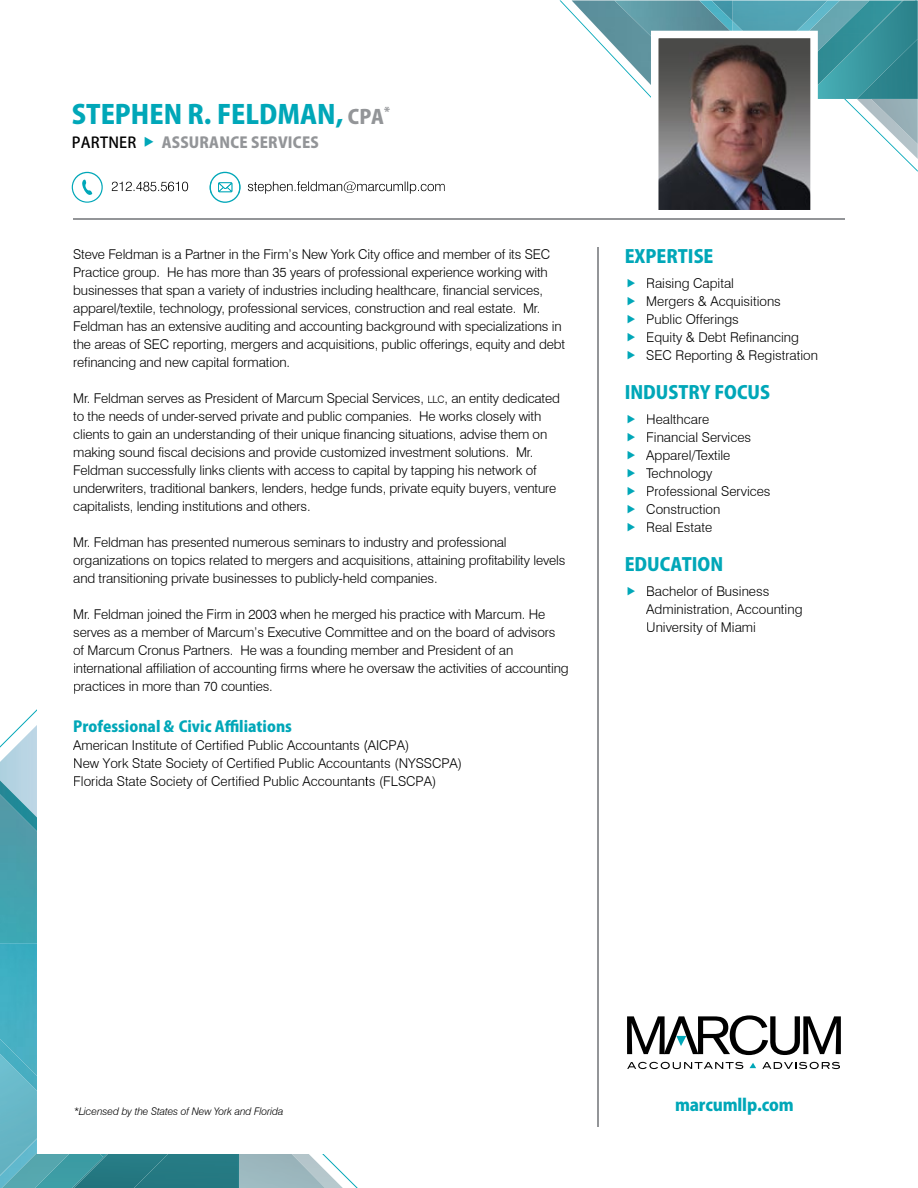
<style>
.page{position:relative;width:918px;height:1188px;background:#fff}
.page>*{position:absolute;margin:0;border:0;box-sizing:border-box;transform-origin:0 0}
.t1{font:800 25.95px "Koz Go Pro";color:#00a7b8}
.t2{font:800 18px "Koz Go Pro";color:#00a7b8}
.t3{font:800 16.5px "Koz Go Pro";letter-spacing:-.01em;color:#00a7b8}
.t4{font:800 15px "Koz Go Pro";color:#00a7b8}
.t5{font:800 15px "Koz Go Pro";letter-spacing:.015em;color:#939598}
.t6{font:300 13.5px/18px "Swiss 721 BT";letter-spacing:-.01em;color:#000}
.t7{font:italic 300 10.5px "Swiss 721 BT";letter-spacing:-.01em;color:#000}
.s1{font-size:19.5px;color:#939598}
.s2{font-weight:500;color:#000}
.s3{color:#00a7b8}
.s4{font-size:10.2px}
</style>
<div class="page">
<svg style="left:22px;top:709px;width:15px;height:15px"></svg>
<svg style="left:325px;top:1155px;width:33px;height:33px"></svg>
<img style="left:169px;top:1154px;width:156px;height:34px">
<img style="left:239px;top:1153px;width:1px;height:35px">
<img style="left:238px;top:1153px;width:1px;height:35px">
<img style="left:38px;top:1154px;width:34px;height:34px">
<div style="left:0;top:1091px;width:37px;height:47px;background:#67b6c6"></div>
<img style="left:0;top:1138px;width:38px;height:50px">
<img style="left:0;top:724px;width:37px;height:56px">
<svg style="left:72px;top:1154px;width:97px;height:34px;background:#2a7f89"></svg>
<img style="left:0;top:832px;width:37px;height:207px">
<img style="left:0;top:1039px;width:37px;height:52px">
<img style="left:0;top:780px;width:37px;height:52px">
<hr style="left:73px;top:219px;width:772px;height:1px;background:#939598">
<svg style="left:627px;top:1062px;width:116px;height:7px"></svg>
<svg style="left:762px;top:1062px;width:78px;height:7px"></svg>
<svg style="left:627px;top:1015px;width:214px;height:40px"></svg>
<svg style="left:750px;top:1063px;width:6px;height:5px"></svg>
<hr style="left:598px;top:247px;width:1px;height:879px;background:#939598">
<svg style="left:560px;top:0;width:358px;height:210px"></svg>
<svg style="left:72px;top:172px;width:31px;height:31px"></svg>
<svg style="left:112px;top:172px;width:333px;height:31px"></svg>
<h1 class="t1" style="left:72px;top:97px;width:320px">STEPHEN R. FELDMAN, <span class="s1">CPA</span><sup>*</sup></h1>
<p class="t5" style="left:72px;top:132px;width:249px"><span class="s2">PARTNER</span> <span class="s3">◆</span> ASSURANCE SERVICES</p>
<p class="t6" style="left:73px;top:245px;width:493px">Steve Feldman is a Partner in the Firm’s New York City office and member of its SEC Practice group. He has more than 35 years of professional experience working with businesses that span a variety of industries including healthcare, financial services, apparel/textile, technology, professional services, construction and real estate. Mr.<br>Feldman has an extensive auditing and accounting background with specializations in the areas of SEC reporting, mergers and acquisitions, public offerings, equity and debt refinancing and new capital formation.</p>
<p class="t6" style="left:73px;top:389px;width:488px">Mr. Feldman serves as President of Marcum Special Services, <span class="s4">LLC</span>, an entity dedicated to the needs of under-served private and public companies. He works closely with clients to gain an understanding of their unique financing situations, advise them on making sound fiscal decisions and provide customized investment solutions. Mr.<br>Feldman successfully links clients with access to capital by tapping his network of underwriters, traditional bankers, lenders, hedge funds, private equity buyers, venture capitalists, lending institutions and others.</p>
<p class="t6" style="left:73px;top:533px;width:494px">Mr. Feldman has presented numerous seminars to industry and professional organizations on topics related to mergers and acquisitions, attaining profitability levels and transitioning private businesses to publicly-held companies.</p>
<p class="t6" style="left:73px;top:605px;width:497px">Mr. Feldman joined the Firm in 2003 when he merged his practice with Marcum. He serves as a member of Marcum’s Executive Committee and on the board of advisors of Marcum Cronus Partners. He was a founding member and President of an international affiliation of accounting firms where he oversaw the activities of accounting practices in more than 70 counties.</p>
<p class="t4" style="left:73px;top:716px;width:220px">Professional &amp; Civic Affiliations</p>
<p class="t6" style="left:73px;top:736px;width:391px">American Institute of Certified Public Accountants (AICPA)<br>New York State Society of Certified Public Accountants (NYSSCPA)<br>Florida State Society of Certified Public Accountants (FLSCPA)</p>
<h2 class="t2" style="left:625px;top:245px;width:90px">EXPERTISE</h2>
<p class="t6" style="left:646px;top:274px;width:173px">Raising Capital<br>Mergers &amp; Acquisitions<br>Public Offerings<br>Equity &amp; Debt Refinancing<br>SEC Reporting &amp; Registration</p>
<h2 class="t2" style="left:625px;top:381px;width:147px">INDUSTRY FOCUS</h2>
<p class="t6" style="left:646px;top:410px;width:126px">Healthcare<br>Financial Services<br>Apparel/Textile<br>Technology<br>Professional Services<br>Construction<br>Real Estate</p>
<h2 class="t2" style="left:625px;top:553px;width:100px">EDUCATION</h2>
<p class="t6" style="left:646px;top:582px;width:158px">Bachelor of Business<br>Administration, Accounting<br>University of Miami</p>
<p class="t7" style="left:74px;top:1105px;width:211px">*Licensed by the States of New York and Florida</p>
<p class="t3" style="left:675px;top:1094px;width:120px">marcumllp.com</p>
</div>
